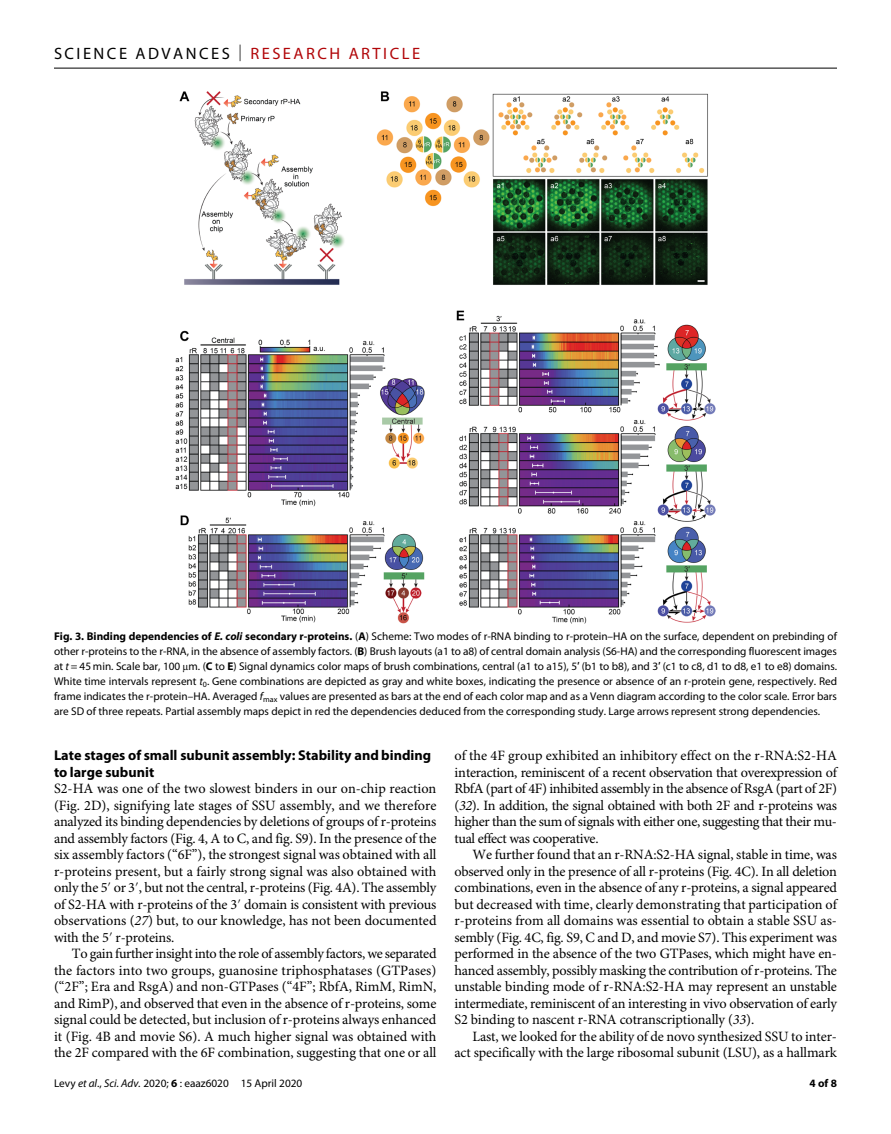
<style>
.page{position:relative;width:891px;height:1134px;background:#fff}
.page>*{position:absolute;margin:0;border:0;box-sizing:border-box;transform-origin:0 0}
.t1{font:16.5px "Myriad Pro";letter-spacing:.15em;color:#000}
.t2{font:14.25px/16.5px "Minion Pro";letter-spacing:-.01em;color:#000;text-align:justify}
.t3{font:700 14.25px/16.5px "Myriad Pro";color:#000}
.t4{font:11.25px/15px "Myriad Pro";color:#000;text-align:justify}
.t5{font:700 11.25px "Myriad Pro";color:#000}
.s1{font-weight:300}
.s2{color:#b10508}
.s3{font-weight:700}
.s4{font-weight:700;font-style:italic}
.s5{font-style:italic}
</style>
<div class="page">
<hr style="left:54px;top:68px;width:783px;height:1px;background:#000">
<img style="left:176px;top:91px;width:540px;height:533px">
<p class="t1" style="left:54px;top:40px;width:368px">SCIENCE ADVANCES <span class="s1">|</span> <span class="s2">RESEARCH ARTICLE</span></p>
<p class="t4" style="left:54px;top:629px;width:785px"><span class="s3">Fig. 3. Binding dependencies of</span> <span class="s4">E. coli</span> <span class="s3">secondary r-proteins.</span> (<span class="s3">A</span>) Scheme: Two modes of r-RNA binding to r-protein–HA on the surface, dependent on prebinding of other r-proteins to the r-RNA, in the absence of assembly factors. (<span class="s3">B</span>) Brush layouts (a1 to a8) of central domain analysis (S6-HA) and the corresponding fluorescent images at <span class="s5">t</span> = 45 min. Scale bar, 100 m. (<span class="s3">C</span> to <span class="s3">E</span>) Signal dynamics color maps of brush combinations, central (a1 to a15), 5′ (b1 to b8), and 3′ (c1 to c8, d1 to d8, e1 to e8) domains.<br>White time intervals represent <span class="s5">t</span><sub>0</sub>. Gene combinations are depicted as gray and white boxes, indicating the presence or absence of an r-protein gene, respectively. Red frame indicates the r-protein–HA. Averaged <span class="s5">f</span><sub>max</sub> values are presented as bars at the end of each color map and as a Venn diagram according to the color scale. Error bars are SD of three repeats. Partial assembly maps depict in red the dependencies deduced from the corresponding study. Large arrows represent strong dependencies.</p>
<p class="t3" style="left:54px;top:746px;width:379px">Late stages of small subunit assembly: Stability and binding to large subunit</p>
<p class="t2" style="left:54px;top:782px;width:384px">S2-HA was one of the two slowest binders in our on-chip reaction (Fig. 2D), signifying late stages of SSU assembly, and we therefore analyzed its binding dependencies by deletions of groups of r-proteins and assembly factors (Fig. 4, A to C, and fig. S9). In the presence of the six assembly factors (“6F”), the strongest signal was obtained with all r-proteins present, but a fairly strong signal was also obtained with only the 5′ or 3′, but not the central, r-proteins (Fig. 4A). The assembly of S2-HA with r-proteins of the 3′ domain is consistent with previous observations (<span class="s5">27</span>) but, to our knowledge, has not been documented with the 5′ r-proteins.</p>
<p class="t2" style="left:54px;top:947px;width:384px;text-indent:18px">To gain further insight into the role of assembly factors, we separated the factors into two groups, guanosine triphosphatases (GTPases) (“2F”; Era and RsgA) and non-GTPases (“4F”; RbfA, RimM, RimN, and RimP), and observed that even in the absence of r-proteins, some signal could be detected, but inclusion of r-proteins always enhanced it (Fig. 4B and movie S6). A much higher signal was obtained with the 2F compared with the 6F combination, suggesting that one or all</p>
<p class="t4" style="left:54px;top:1076px;width:250px">Levy <span class="s5">et al</span>., <span class="s5">Sci. Adv.</span> 2020; <span class="s3">6</span> : eaaz6020 15 April 2020</p>
<p class="t2" style="left:454px;top:749px;width:384px">of the 4F group exhibited an inhibitory effect on the r-RNA:S2-HA interaction, reminiscent of a recent observation that overexpression of RbfA (part of 4F) inhibited assembly in the absence of RsgA (part of 2F) (<span class="s5">32</span>). In addition, the signal obtained with both 2F and r-proteins was higher than the sum of signals with either one, suggesting that their mu&shy;tual effect was cooperative.</p>
<p class="t2" style="left:454px;top:848px;width:384px;text-indent:18px">We further found that an r-RNA:S2-HA signal, stable in time, was observed only in the presence of all r-proteins (Fig. 4C). In all deletion combinations, even in the absence of any r-proteins, a signal appeared but decreased with time, clearly demonstrating that participation of r-proteins from all domains was essential to obtain a stable SSU as&shy;sembly (Fig. 4C, fig. S9, C and D, and movie S7). This experiment was performed in the absence of the two GTPases, which might have en&shy;hanced assembly, possibly masking the contribution of r-proteins. The unstable binding mode of r-RNA:S2-HA may represent an unstable intermediate, reminiscent of an interesting in vivo observation of early S2 binding to nascent r-RNA cotranscriptionally (<span class="s5">33</span>).</p>
<p class="t2" style="left:454px;top:1030px;width:384px;text-align:right">Last, we looked for the ability of de novo synthesized SSU to inter&shy;act specifically with the large ribosomal subunit (LSU), as a hallmark</p>
<p class="t5" style="left:810px;top:1074px;width:29px">4 of 8</p>
</div>
